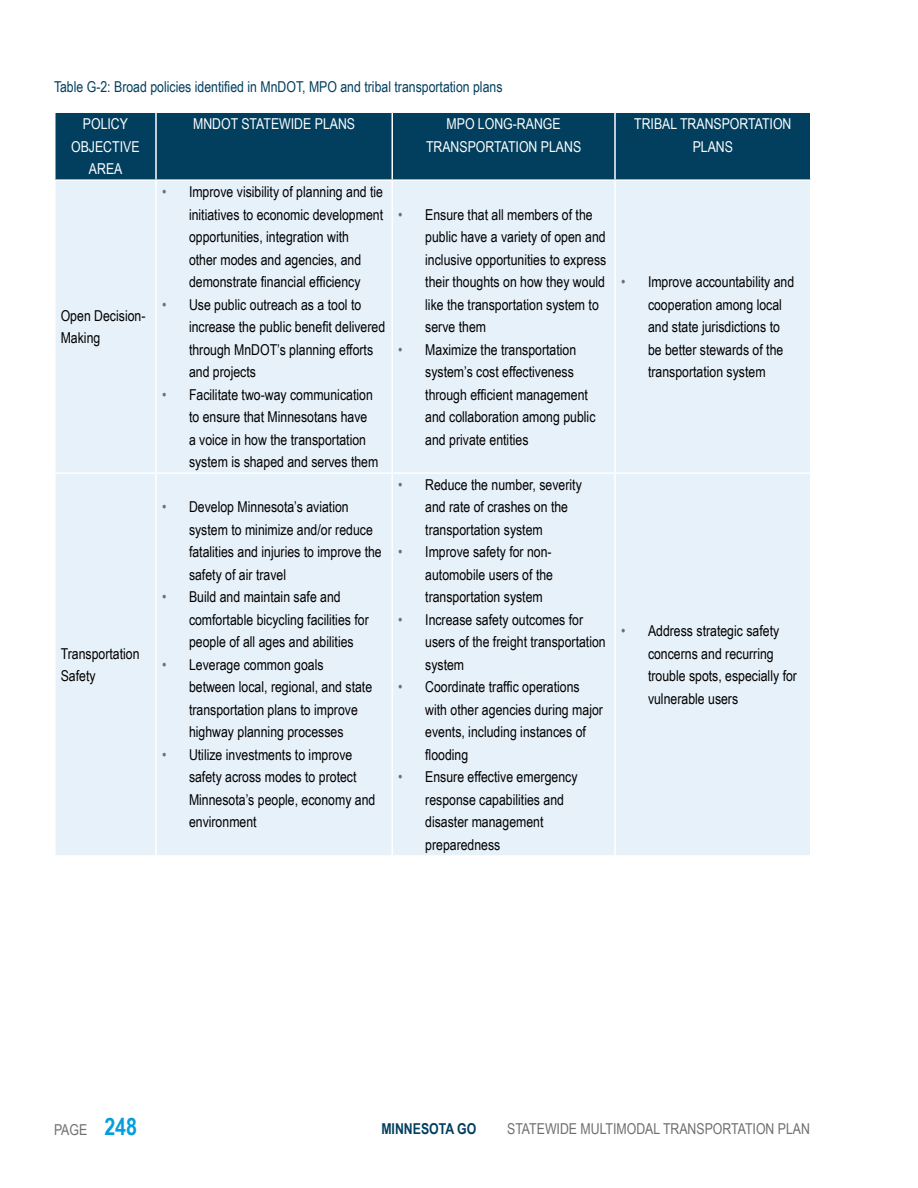
<style>
.page{position:relative;width:918px;height:1188px;background:#fff}
.page>*{position:absolute;margin:0;border:0;box-sizing:border-box;transform-origin:0 0}
.Body_Copy_Black{font:15px/22.5px "Arial Narrow";color:#000}
.Table_Header{font:15px/22.5px "Arial Narrow";color:#fff;text-align:center}
.Figure_Title{font:15px "Arial Narrow";color:#023f5e}
.t1{font:15px "Arial Narrow";color:#6d6e71}
.t2{font:700 15px "Arial Narrow";color:#023f5e}
.s1{color:#6d6e71}
.s2{font-weight:700;font-size:24px;color:#049fdb}
</style>
<div class="page">
<div style="left:56px;top:113px;width:754px;height:66px;background:#023f5e"></div>
<div style="left:56px;top:181px;width:754px;height:674px;background:#e7f1fa"></div>
<hr style="left:155px;top:113px;width:2px;height:66px;background:#fff">
<hr style="left:392px;top:113px;width:1px;height:66px;background:#fff">
<hr style="left:614px;top:113px;width:2px;height:66px;background:#fff">
<hr style="left:155px;top:181px;width:2px;height:291px;background:#fff">
<hr style="left:392px;top:181px;width:1px;height:291px;background:#fff">
<hr style="left:614px;top:181px;width:2px;height:291px;background:#fff">
<hr style="left:54px;top:472px;width:102px;height:2px;background:#fff">
<hr style="left:156px;top:472px;width:236px;height:2px;background:#fff">
<hr style="left:155px;top:474px;width:2px;height:381px;background:#fff">
<hr style="left:392px;top:472px;width:223px;height:2px;background:#fff">
<hr style="left:392px;top:474px;width:1px;height:381px;background:#fff">
<hr style="left:615px;top:472px;width:197px;height:2px;background:#fff">
<hr style="left:614px;top:474px;width:2px;height:381px;background:#fff">
<p class="Figure_Title" style="left:54px;top:76px;width:450px">Table G-2: Broad policies identified in MnDOT, MPO and tribal transportation plans</p>
<p class="Table_Header" style="left:71px;top:112px;width:70px">POLICY<br>OBJECTIVE<br>AREA</p>
<p class="Table_Header" style="left:193px;top:112px;width:164px">MNDOT STATEWIDE PLANS</p>
<p class="Table_Header" style="left:426px;top:112px;width:157px">MPO LONG-RANGE<br>TRANSPORTATION PLANS</p>
<p class="Table_Header" style="left:634px;top:112px;width:159px">TRIBAL TRANSPORTATION<br>PLANS</p>
<p class="Body_Copy_Black" style="left:61px;top:304px;width:86px">Open Decision-<br>Making</p>
<p class="Body_Copy_Black" style="left:61px;top:642px;width:80px">Transportation<br>Safety</p>
<p class="Body_Copy_Black" style="left:189px;top:180px;width:196px;text-indent:-27px"><span class="s1">•</span> Improve visibility of planning and tie initiatives to economic development opportunities, integration with<br>other modes and agencies, and demonstrate financial efficiency</p>
<p class="Body_Copy_Black" style="left:189px;top:292px;width:198px;text-indent:-27px"><span class="s1">•</span> Use public outreach as a tool to increase the public benefit delivered through MnDOT’s planning efforts and projects</p>
<p class="Body_Copy_Black" style="left:189px;top:382px;width:191px;text-indent:-27px"><span class="s1">•</span> Facilitate two-way communication to ensure that Minnesotans have<br>a voice in how the transportation system is shaped and serves them</p>
<p class="Body_Copy_Black" style="left:189px;top:495px;width:194px;text-indent:-27px"><span class="s1">•</span> Develop Minnesota’s aviation system to minimize and/or reduce fatalities and injuries to improve the safety of air travel</p>
<p class="Body_Copy_Black" style="left:189px;top:585px;width:181px;text-indent:-27px"><span class="s1">•</span> Build and maintain safe and comfortable bicycling facilities for people of all ages and abilities</p>
<p class="Body_Copy_Black" style="left:189px;top:653px;width:185px;text-indent:-27px"><span class="s1">•</span> Leverage common goals between local, regional, and state transportation plans to improve highway planning processes</p>
<p class="Body_Copy_Black" style="left:189px;top:743px;width:188px;text-indent:-27px"><span class="s1">•</span> Utilize investments to improve safety across modes to protect<br>Minnesota’s people, economy and environment</p>
<p class="Body_Copy_Black" style="left:425px;top:202px;width:183px;text-indent:-27px"><span class="s1">•</span> Ensure that all members of the public have a variety of open and inclusive opportunities to express their thoughts on how they would like the transportation system to serve them</p>
<p class="Body_Copy_Black" style="left:425px;top:337px;width:172px;text-indent:-27px"><span class="s1">•</span> Maximize the transportation system’s cost effectiveness through efficient management and collaboration among public and private entities</p>
<p class="Body_Copy_Black" style="left:425px;top:473px;width:158px;text-indent:-27px"><span class="s1">•</span> Reduce the number, severity and rate of crashes on the transportation system</p>
<p class="Body_Copy_Black" style="left:425px;top:540px;width:129px;text-align:justify;text-indent:-27px"><span class="s1">•</span> Improve safety for non&shy;automobile users of the transportation system</p>
<p class="Body_Copy_Black" style="left:425px;top:608px;width:182px;text-indent:-27px"><span class="s1">•</span> Increase safety outcomes for users of the freight transportation system</p>
<p class="Body_Copy_Black" style="left:425px;top:675px;width:179px;text-indent:-27px"><span class="s1">•</span> Coordinate traffic operations with other agencies during major events, including instances of flooding</p>
<p class="Body_Copy_Black" style="left:425px;top:765px;width:154px;text-indent:-27px"><span class="s1">•</span> Ensure effective emergency response capabilities and disaster management preparedness</p>
<p class="Body_Copy_Black" style="left:648px;top:270px;width:148px;text-indent:-27px"><span class="s1">•</span> Improve accountability and cooperation among local and state jurisdictions to be better stewards of the transportation system</p>
<p class="Body_Copy_Black" style="left:648px;top:619px;width:151px;text-indent:-27px"><span class="s1">•</span> Address strategic safety concerns and recurring trouble spots, especially for vulnerable users</p>
<p class="t1" style="left:54px;top:1118px;width:85px">PAGE <span class="s2">248</span></p>
<p class="t2" style="left:381px;top:1117px;width:97px">MINNESOTA GO</p>
<p class="t1" style="left:507px;top:1118px;width:304px">STATEWIDE MULTIMODAL TRANSPORTATION PLAN</p>
</div>
